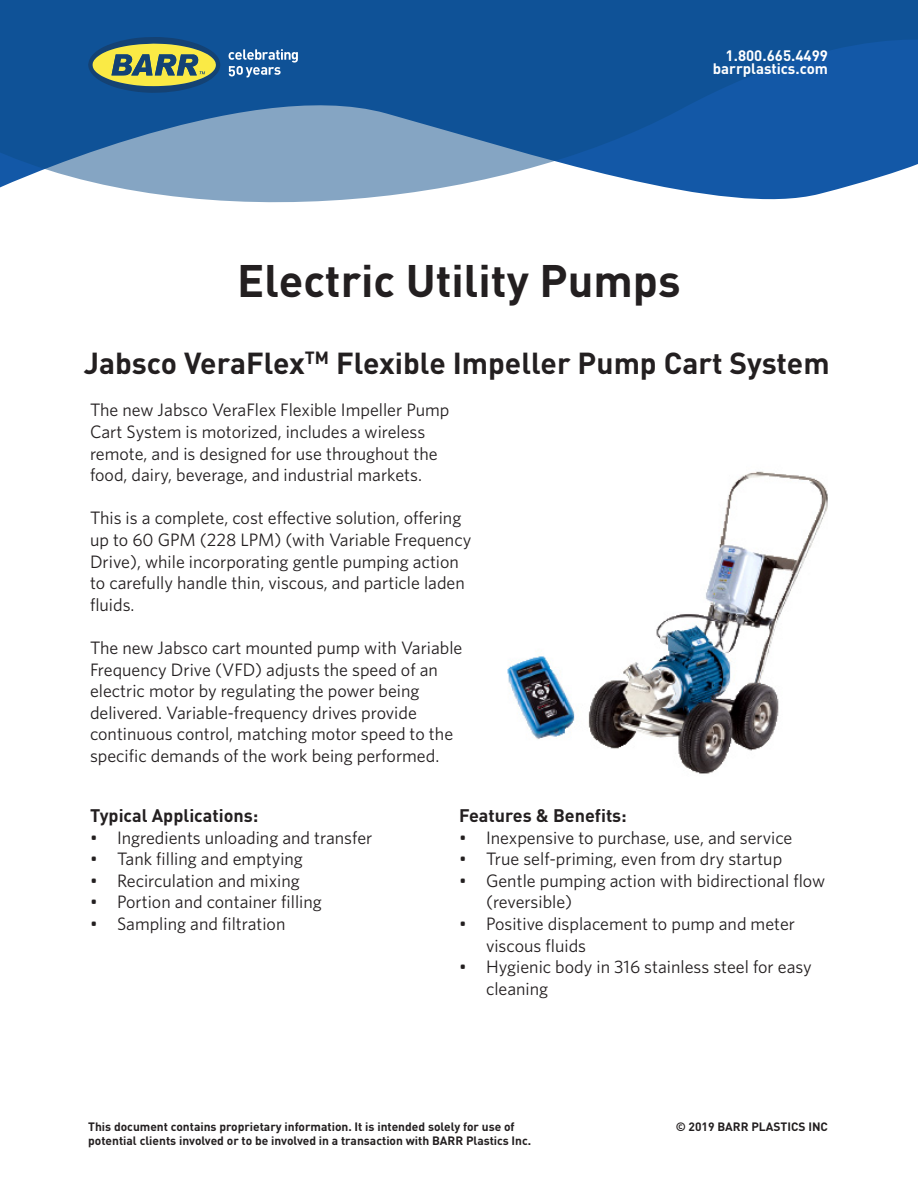
<style>
.page{position:relative;width:918px;height:1188px;background:#fff}
.page>*{position:absolute;margin:0;border:0;box-sizing:border-box;transform-origin:0 0}
.t1{font:700 45px "DIN Pro";color:#231f20}
.t2{font:700 30px "DIN Pro";color:#231f20}
.t3{font:18px/21.6px "Whitney";color:#231f20}
.t4{font:700 18px "DIN Pro";color:#231f20}
.t5{font:700 15px "DIN Pro";color:#fff}
.t6{font:700 12px/14.4px "DIN Pro";color:#231f20}
</style>
<div class="page">
<svg style="left:0;top:0;width:918px;height:203px;background:#376faa"></svg>
<svg style="left:88px;top:37px;width:132px;height:56px;background:#6b8669"></svg>
<svg style="left:229px;top:49px;width:69px;height:28px;background:#5181b3"></svg>
<img style="left:507px;top:471px;width:321px;height:303px">
<p class="t5" style="left:726px;top:43px;width:104px">1.800.665.4499</p>
<p class="t5" style="left:713px;top:56px;width:117px">barrplastics.com</p>
<p class="t1" style="left:237px;top:243px;width:445px">Electric Utility Pumps</p>
<p class="t2" style="left:84px;top:338px;width:747px">Jabsco VeraFlex<sup>TM</sup> Flexible Impeller Pump Cart System</p>
<p class="t3" style="left:90px;top:399px;width:361px">The new Jabsco VeraFlex Flexible Impeller Pump<br>Cart System is motorized, includes a wireless</p>
<p class="t3" style="left:90px;top:442px;width:349px">remote, and is designed for use throughout the</p>
<p class="t3" style="left:90px;top:464px;width:334px">food, dairy, beverage, and industrial markets.</p>
<p class="t3" style="left:90px;top:507px;width:383px">This is a complete, cost effective solution, offering up to 60 GPM (228 LPM) (with Variable Frequency Drive), while incorporating gentle pumping action to carefully handle thin, viscous, and particle laden fluids.</p>
<p class="t3" style="left:90px;top:636px;width:374px">The new Jabsco cart mounted pump with Variable<br>Frequency Drive (VFD) adjusts the speed of an</p>
<p class="t3" style="left:90px;top:680px;width:331px">electric motor by regulating the power being</p>
<p class="t3" style="left:90px;top:701px;width:328px">delivered. Variable-frequency drives provide</p>
<p class="t3" style="left:90px;top:723px;width:365px">continuous control, matching motor speed to the specific demands of the work being performed.</p>
<p class="t4" style="left:90px;top:800px;width:170px">Typical Applications:</p>
<p class="t3" style="left:90px;top:826px;width:284px">• Ingredients unloading and transfer</p>
<p class="t3" style="left:90px;top:848px;width:215px">• Tank filling and emptying</p>
<p class="t3" style="left:90px;top:869px;width:211px">• Recirculation and mixing</p>
<p class="t3" style="left:90px;top:891px;width:233px">• Portion and container filling</p>
<p class="t3" style="left:90px;top:912px;width:197px">• Sampling and filtration</p>
<p class="t4" style="left:459px;top:800px;width:169px">Features &amp; Benefits:</p>
<p class="t3" style="left:459px;top:826px;width:335px">• Inexpensive to purchase, use, and service</p>
<p class="t3" style="left:459px;top:848px;width:325px">• True self-priming, even from dry startup</p>
<p class="t3" style="left:486px;top:869px;width:341px;text-indent:-27px">• Gentle pumping action with bidirectional flow (reversible)</p>
<p class="t3" style="left:486px;top:912px;width:311px;text-indent:-27px">• Positive displacement to pump and meter viscous fluids</p>
<p class="t3" style="left:486px;top:956px;width:327px;text-indent:-27px">• Hygienic body in 316 stainless steel for easy cleaning</p>
<p class="t6" style="left:88px;top:1118px;width:445px">This document contains proprietary information. It is intended solely for use of potential clients involved or to be involved in a transaction with BARR Plastics Inc.</p>
<p class="t6" style="left:676px;top:1118px;width:154px">© 2019 BARR PLASTICS INC</p>
</div>
